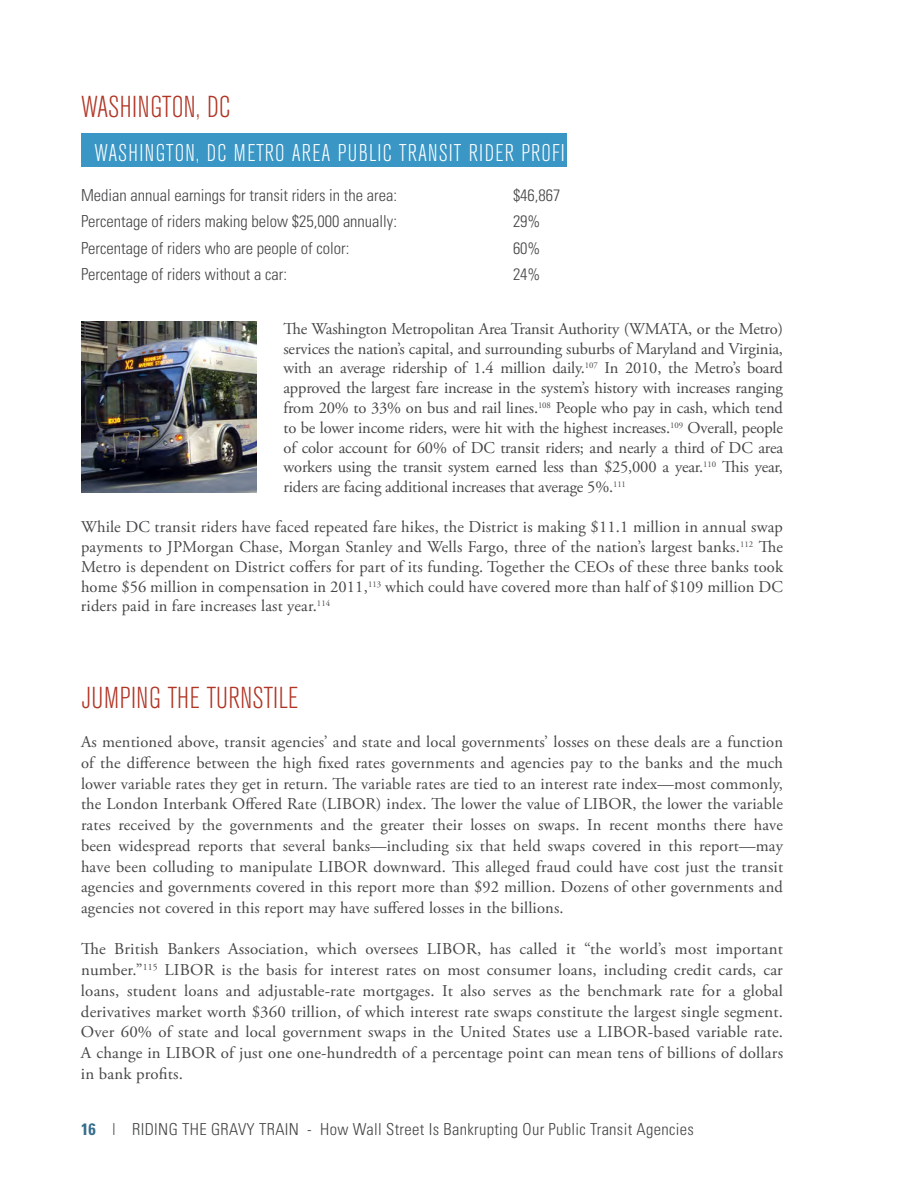
<style>
.page{position:relative;width:918px;height:1188px;background:#fff}
.page>*{position:absolute;margin:0;border:0;box-sizing:border-box;transform-origin:0 0}
.t1{font:300 condensed 30px "Akzidenz Grotesk BE";letter-spacing:.01em;color:#b03525}
.t2{font:300 condensed 24px "Akzidenz Grotesk BE";letter-spacing:.05em;color:#fff}
.No_Spacing{font:16.5px/20.7px "Adobe Garamond Pro";letter-spacing:.01em;color:#454647;text-align:justify}
.t3{font:300 condensed 16.5px "Univers";color:#454647}
.t4{font:300 condensed 16.5px "Univers";letter-spacing:.02em;color:#454647}
.s1{font-weight:700;color:#366d8d}
</style>
<div class="page">
<div style="left:81px;top:134px;width:486px;height:33px;background:#3996c5"></div>
<img style="left:81px;top:322px;width:175px;height:170px">
<p class="t1" style="left:81px;top:91px;width:151px">WASHINGTON, DC</p>
<p class="t2" style="left:94px;top:139px;width:517px">WASHINGTON, DC METRO AREA PUBLIC TRANSIT RIDER PROFILE106</p>
<p class="t3" style="left:81px;top:185px;width:318px">Median annual earnings for transit riders in the area:</p>
<p class="t3" style="left:513px;top:185px;width:49px">$46,867</p>
<p class="t3" style="left:81px;top:211px;width:318px">Percentage of riders making below $25,000 annually:</p>
<p class="t3" style="left:513px;top:211px;width:29px">29%</p>
<p class="t3" style="left:81px;top:238px;width:270px">Percentage of riders who are people of color:</p>
<p class="t3" style="left:513px;top:238px;width:29px">60%</p>
<p class="t3" style="left:81px;top:264px;width:208px">Percentage of riders without a car:</p>
<p class="t3" style="left:513px;top:264px;width:29px">24%</p>
<p class="No_Spacing" style="left:283px;top:319px;width:501px;line-height:19.8px">The Washington Metropolitan Area Transit Authority (WMATA, or the Metro) services the nation’s capital, and surrounding suburbs of Maryland and Virginia, with an average ridership of 1.4 million daily.<sup>107</sup> In 2010, the Metro’s board approved the largest fare increase in the system’s history with increases ranging from 20% to 33% on bus and rail lines.<sup>108</sup> People who pay in cash, which tend to be lower income riders, were hit with the highest increases.<sup>109</sup> Overall, people of color account for 60% of DC transit riders; and nearly a third of DC area workers using the transit system earned less than $25,000 a year.<sup>110</sup> This year, riders are facing additional increases that average 5%.<sup>111</sup></p>
<p class="No_Spacing" style="left:81px;top:518px;width:704px;line-height:19.8px">While DC transit riders have faced repeated fare hikes, the District is making $11.1 million in annual swap payments to JPMorgan Chase, Morgan Stanley and Wells Fargo, three of the nation’s largest banks.<sup>112</sup> The Metro is dependent on District coffers for part of its funding. Together the CEOs of these three banks took home $56 million in compensation in 2011,<sup>113</sup> which could have covered more than half of $109 million DC riders paid in fare increases last year.<sup>114</sup></p>
<p class="t1" style="left:81px;top:681px;width:219px">JUMPING THE TURNSTILE</p>
<p class="No_Spacing" style="left:81px;top:732px;width:704px">As mentioned above, transit agencies’ and state and local governments’ losses on these deals are a function of the difference between the high fixed rates governments and agencies pay to the banks and the much lower variable rates they get in return. The variable rates are tied to an interest rate index—most commonly, the London Interbank Offered Rate (LIBOR) index. The lower the value of LIBOR, the lower the variable rates received by the governments and the greater their losses on swaps. In recent months there have been widespread reports that several banks—including six that held swaps covered in this report—may have been colluding to manipulate LIBOR downward. This alleged fraud could have cost just the transit agencies and governments covered in this report more than $92 million. Dozens of other governments and agencies not covered in this report may have suffered losses in the billions.</p>
<p class="No_Spacing" style="left:81px;top:939px;width:704px">The British Bankers Association, which oversees LIBOR, has called it “the world’s most important number.”<sup>115</sup> LIBOR is the basis for interest rates on most consumer loans, including credit cards, car loans, student loans and adjustable-rate mortgages. It also serves as the benchmark rate for a global derivatives market worth $360 trillion, of which interest rate swaps constitute the largest single segment.<br>Over 60% of state and local government swaps in the United States use a LIBOR-based variable rate.<br>A change in LIBOR of just one one-hundredth of a percentage point can mean tens of billions of dollars in bank profits.</p>
<p class="t4" style="left:81px;top:1119px;width:614px"><span class="s1">16</span> | RIDING THE GRAVY TRAIN - How Wall Street Is Bankrupting Our Public Transit Agencies</p>
</div>
